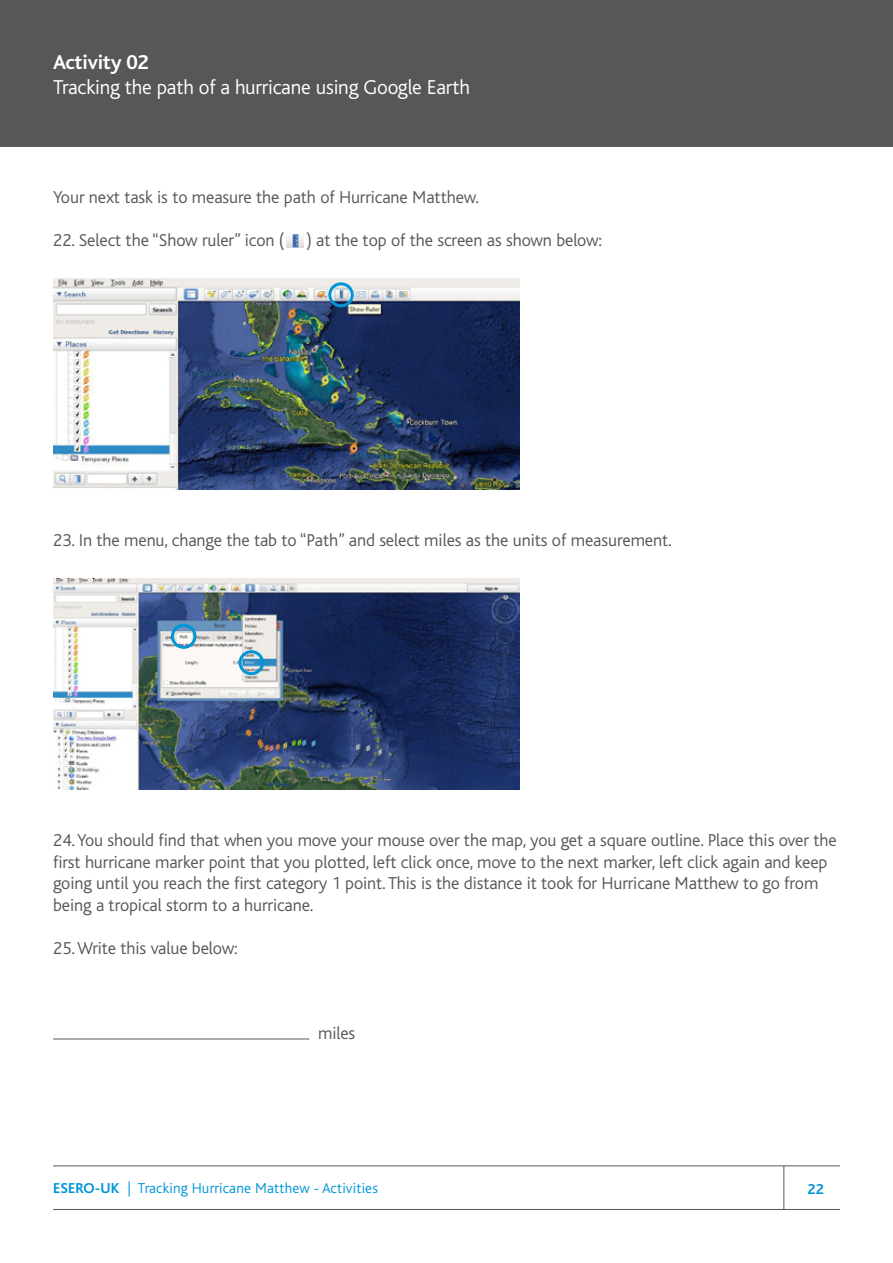
<style>
.page{position:relative;width:893px;height:1263px;background:#fff}
.page>*{position:absolute;margin:0;border:0;box-sizing:border-box;transform-origin:0 0}
.t1{font:300 21px "Bliss";letter-spacing:-.01em;color:#fff}
.t2{font:700 21px "Bliss";letter-spacing:-.01em;color:#fff}
.t3{font:300 18px/21.6px "Bliss";letter-spacing:-.005em;color:#575756}
.t4{font:300 15px "Bliss";letter-spacing:.01em;color:#0095d6}
.t5{font:700 15px "Bliss";color:#0095d6}
.s1{font-weight:700}
</style>
<div class="page">
<hr style="left:53px;top:1165px;width:787px;height:1px;background:#575756">
<hr style="left:53px;top:1209px;width:787px;height:1px;background:#575756">
<hr style="left:783px;top:1166px;width:1px;height:43px;background:#575756">
<hr style="left:53px;top:1038px;width:256px;height:1px;background:#575756">
<div style="left:0;top:0;width:893px;height:147px;background:#575756"></div>
<img style="left:53px;top:279px;width:467px;height:211px">
<img style="left:53px;top:578px;width:467px;height:212px">
<div style="left:328px;top:282px;width:26px;height:25px;border:3px solid #0095d6;border-radius:50%"></div>
<div style="left:171px;top:624px;width:25px;height:25px;border:3px solid #0095d6;border-radius:50%"></div>
<div style="left:239px;top:650px;width:25px;height:25px;border:3px solid #0095d6;border-radius:50%"></div>
<img style="left:287px;top:234px;width:17px;height:13px">
<p class="t2" style="left:53px;top:51px;width:97px">Activity 02</p>
<p class="t1" style="left:53px;top:76px;width:418px">Tracking the path of a hurricane using Google Earth</p>
<p class="t3" style="left:53px;top:187px;width:427px">Your next task is to measure the path of Hurricane Matthew.</p>
<p class="t3" style="left:53px;top:229px;width:550px">22. Select the “Show ruler” icon ( ) at the top of the screen as shown below:</p>
<p class="t3" style="left:53px;top:529px;width:620px">23. In the menu, change the tab to “Path” and select miles as the units of measurement.</p>
<p class="t3" style="left:53px;top:829px;width:785px">24. You should find that when you move your mouse over the map, you get a square outline. Place this over the first hurricane marker point that you plotted, left click once, move to the next marker, left click again and keep going until you reach the first category 1 point. This is the distance it took for Hurricane Matthew to go from being a tropical storm to a hurricane.</p>
<p class="t3" style="left:53px;top:937px;width:186px">25. Write this value below:</p>
<p class="t3" style="left:318px;top:1023px;width:39px">miles</p>
<p class="t4" style="left:53px;top:1180px;width:326px"><span class="s1">ESERO-UK</span> | Tracking Hurricane Matthew - Activities</p>
<p class="t5" style="left:807px;top:1181px;width:18px">22</p>
</div>
